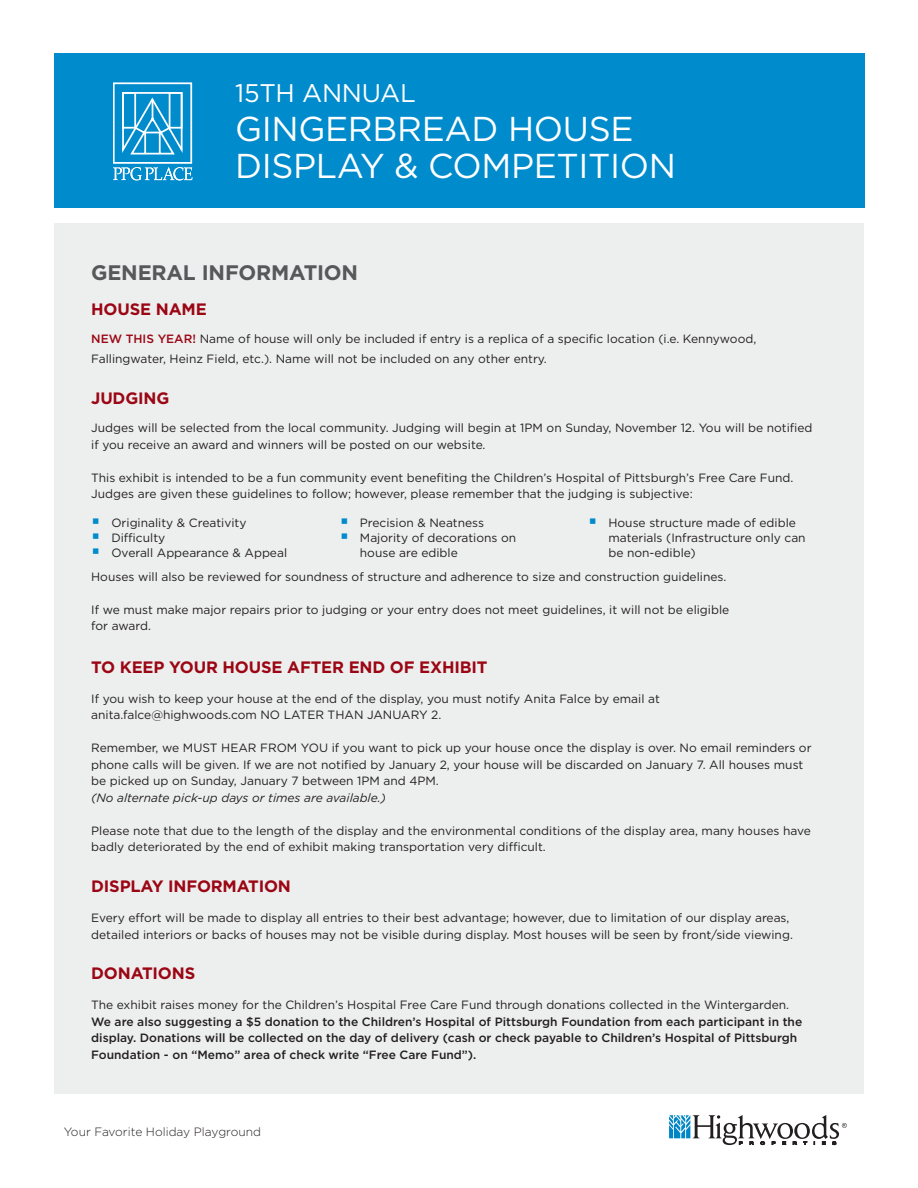
<style>
.page{position:relative;width:918px;height:1188px;background:#fff}
.page>*{position:absolute;margin:0;border:0;box-sizing:border-box;transform-origin:0 0}
.t1{font:34.5px/37.5px "Gotham";letter-spacing:-.01em;color:#fff}
.t2{font:25.5px "Gotham";letter-spacing:-.01em;color:#fff}
.t3{font:700 21px "Gotham";letter-spacing:-.01em;color:#57585a}
.t4{font:700 16.5px "Gotham";letter-spacing:-.01em;color:#9b0614}
.t5{font:12px/16.5px "Gotham";color:#231f20}
.t6{font:500 12px/16.5px "Gotham";color:#231f20}
.t7{font:300 12px "Gotham";color:#231f20}
.s1{font-weight:500;color:#9b0614}
.s2{font-style:italic}
.s3{font-weight:400}
</style>
<div class="page">
<div style="left:55px;top:223px;width:809px;height:871px;background:#edeeee"></div>
<div style="left:54px;top:53px;width:811px;height:154px;background:#008bcc"></div>
<div style="left:113px;top:82px;width:79px;height:82px;border:2px solid #fff"></div>
<svg style="left:122px;top:92px;width:61px;height:63px"></svg>
<svg style="left:113px;top:167px;width:79px;height:13px"></svg>
<svg style="left:669px;top:1115px;width:178px;height:30px"></svg>
<p class="t2" style="left:235px;top:77px;width:182px">15TH ANNUAL</p>
<p class="t1" style="left:235px;top:109px;width:443px">GINGERBREAD HOUSE<br>DISPLAY &amp; COMPETITION</p>
<p class="t3" style="left:91px;top:259px;width:268px">GENERAL INFORMATION</p>
<p class="t4" style="left:91px;top:298px;width:117px">HOUSE NAME</p>
<p class="t5" style="left:91px;top:329px;width:667px;line-height:19.8px"><span class="s1">NEW THIS YEAR!</span> Name of house will only be included if entry is a replica of a specific location (i.e. Kennywood,<br>Fallingwater, Heinz Field, etc.). Name will not be included on any other entry.</p>
<p class="t4" style="left:91px;top:388px;width:80px">JUDGING</p>
<p class="t5" style="left:91px;top:419px;width:723px">Judges will be selected from the local community. Judging will begin at 1PM on Sunday, November 12. You will be notified if you receive an award and winners will be posted on our website.</p>
<p class="t5" style="left:91px;top:469px;width:704px">This exhibit is intended to be a fun community event benefiting the Children’s Hospital of Pittsburgh’s Free Care Fund.<br>Judges are given these guidelines to follow; however, please remember that the judging is subjective:</p>
<p class="t5" style="left:111px;top:514px;width:137px">Originality &amp; Creativity</p>
<p class="t5" style="left:111px;top:529px;width:55px">Difficulty</p>
<p class="t5" style="left:111px;top:544px;width:177px">Overall Appearance &amp; Appeal</p>
<p class="t5" style="left:360px;top:514px;width:126px">Precision &amp; Neatness</p>
<p class="t5" style="left:360px;top:530px;width:158px;line-height:15px">Majority of decorations on house are edible</p>
<p class="t5" style="left:608px;top:515px;width:199px;line-height:15px">House structure made of edible materials (Infrastructure only can be non-edible)</p>
<p class="t5" style="left:91px;top:568px;width:637px">Houses will also be reviewed for soundness of structure and adherence to size and construction guidelines.</p>
<p class="t5" style="left:91px;top:601px;width:640px">If we must make major repairs prior to judging or your entry does not meet guidelines, it will not be eligible for award.</p>
<p class="t4" style="left:91px;top:656px;width:398px">TO KEEP YOUR HOUSE AFTER END OF EXHIBIT</p>
<p class="t5" style="left:91px;top:690px;width:570px">If you wish to keep your house at the end of the display, you must notify Anita Falce by email at anita.falce@highwoods.com NO LATER THAN JANUARY 2.</p>
<p class="t5" style="left:91px;top:740px;width:722px">Remember, we MUST HEAR FROM YOU if you want to pick up your house once the display is over. No email reminders or phone calls will be given. If we are not notified by January 2, your house will be discarded on January 7. All houses must be picked up on Sunday, January 7 between 1PM and 4PM.<br><span class="s2">(No alternate pick-up days or times are available.)</span></p>
<p class="t5" style="left:91px;top:822px;width:721px">Please note that due to the length of the display and the environmental conditions of the display area, many houses have badly deteriorated by the end of exhibit making transportation very difficult.</p>
<p class="t4" style="left:91px;top:875px;width:201px">DISPLAY INFORMATION</p>
<p class="t5" style="left:91px;top:909px;width:703px">Every effort will be made to display all entries to their best advantage; however, due to limitation of our display areas, detailed interiors or backs of houses may not be visible during display. Most houses will be seen by front/side viewing.</p>
<p class="t4" style="left:91px;top:963px;width:106px">DONATIONS</p>
<p class="t6" style="left:91px;top:997px;width:713px"><span class="s3">The exhibit raises money for the Children’s Hospital Free Care Fund through donations collected in the Wintergarden.<br></span>We are also suggesting a $5 donation to the Children’s Hospital of Pittsburgh Foundation from each participant in the display. Donations will be collected on the day of delivery (cash or check payable to Children’s Hospital of Pittsburgh Foundation - on “Memo” area of check write “Free Care Fund”).</p>
<p class="t7" style="left:64px;top:1124px;width:199px">Your Favorite Holiday Playground</p>
</div>
